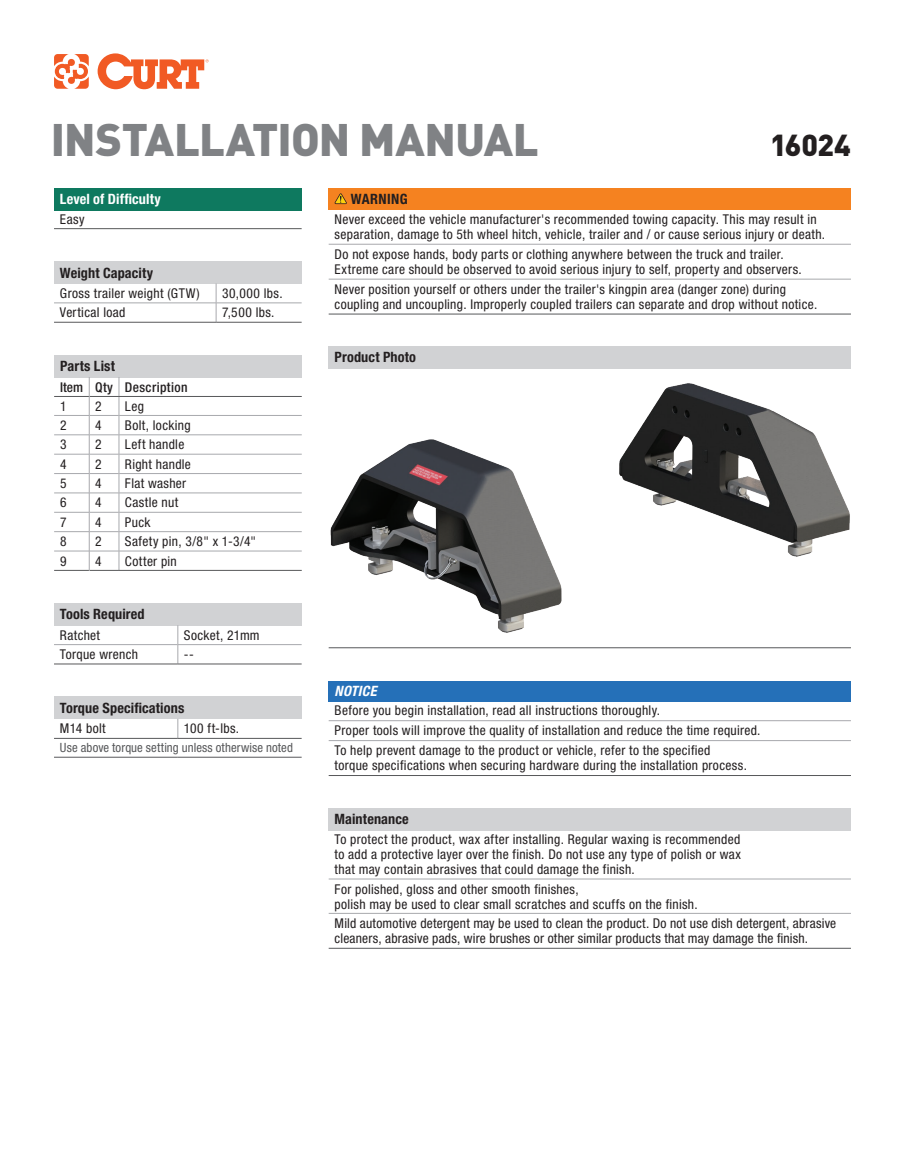
<style>
.page{position:relative;width:905px;height:1175px;background:#fff}
.page>*{position:absolute;margin:0;border:0;box-sizing:border-box;transform-origin:0 0}
.t1{font:900 45px "DINOT";letter-spacing:-.02em;color:#808285}
.t2{font:900 30px "DINOT";letter-spacing:-.015em;color:#231f20}
.t3{font:700 condensed 14.25px "Helvetica Neue LT Std";letter-spacing:.01em;color:#231f20}
.t4{font:700 condensed 14.25px "Helvetica Neue LT Std";letter-spacing:.01em;color:#fff}
.t5{font:italic 700 condensed 14.25px "Helvetica Neue LT Std";letter-spacing:.025em;color:#fff}
.t6{font:condensed 13.5px/15px "Helvetica Neue LT Std";letter-spacing:.025em;color:#231f20}
.t7{font:500 condensed 13.5px "Helvetica Neue LT Std";letter-spacing:.03em;color:#231f20}
.t8{font:condensed 12.75px "Helvetica Neue LT Std";letter-spacing:.01em;color:#57585a}
</style>
<div class="page">
<svg style="left:54px;top:53px;width:155px;height:36px"></svg>
<div style="left:54px;top:603px;width:247px;height:22px;background:#d1d2d4"></div>
<svg style="left:177px;top:625px;width:1px;height:38px"></svg>
<hr style="left:54px;top:644px;width:124px;height:1px;background:#a8a9ad">
<hr style="left:178px;top:644px;width:123px;height:1px;background:#a8a9ad">
<hr style="left:54px;top:663px;width:124px;height:1px;background:#57585a">
<hr style="left:178px;top:663px;width:123px;height:1px;background:#57585a">
<div style="left:54px;top:188px;width:248px;height:22px;background:#0e795f"></div>
<hr style="left:54px;top:228px;width:248px;height:1px;background:#57585a">
<div style="left:328px;top:346px;width:522px;height:22px;background:#d1d2d4"></div>
<hr style="left:328px;top:647px;width:522px;height:1px;background:#57585a">
<img style="left:330px;top:383px;width:520px;height:250px">
<div style="left:54px;top:355px;width:248px;height:22px;background:#d1d2d4"></div>
<hr style="left:54px;top:415px;width:35px;height:1px;background:#a8a9ad">
<hr style="left:89px;top:415px;width:30px;height:1px;background:#a8a9ad">
<hr style="left:119px;top:415px;width:183px;height:1px;background:#a8a9ad">
<hr style="left:54px;top:434px;width:35px;height:1px;background:#a8a9ad">
<hr style="left:89px;top:434px;width:30px;height:1px;background:#a8a9ad">
<hr style="left:119px;top:434px;width:183px;height:1px;background:#a8a9ad">
<hr style="left:89px;top:454px;width:30px;height:1px;background:#a8a9ad">
<hr style="left:119px;top:454px;width:183px;height:1px;background:#a8a9ad">
<hr style="left:89px;top:473px;width:30px;height:1px;background:#a8a9ad">
<hr style="left:119px;top:473px;width:183px;height:1px;background:#a8a9ad">
<hr style="left:89px;top:492px;width:30px;height:1px;background:#a8a9ad">
<hr style="left:119px;top:492px;width:183px;height:1px;background:#a8a9ad">
<hr style="left:89px;top:512px;width:30px;height:1px;background:#a8a9ad">
<hr style="left:119px;top:512px;width:183px;height:1px;background:#a8a9ad">
<hr style="left:89px;top:531px;width:30px;height:1px;background:#a8a9ad">
<hr style="left:119px;top:531px;width:183px;height:1px;background:#a8a9ad">
<hr style="left:89px;top:551px;width:30px;height:1px;background:#a8a9ad">
<svg style="left:119px;top:377px;width:1px;height:193px"></svg>
<hr style="left:54px;top:454px;width:35px;height:1px;background:#a8a9ad">
<hr style="left:54px;top:570px;width:35px;height:1px;background:#57585a">
<hr style="left:89px;top:570px;width:30px;height:1px;background:#57585a">
<hr style="left:119px;top:570px;width:183px;height:1px;background:#57585a">
<hr style="left:54px;top:396px;width:35px;height:1px;background:#57585a">
<hr style="left:89px;top:396px;width:30px;height:1px;background:#57585a">
<hr style="left:119px;top:396px;width:183px;height:1px;background:#57585a">
<hr style="left:54px;top:492px;width:35px;height:1px;background:#a8a9ad">
<hr style="left:54px;top:512px;width:35px;height:1px;background:#a8a9ad">
<hr style="left:54px;top:531px;width:35px;height:1px;background:#a8a9ad">
<hr style="left:54px;top:551px;width:35px;height:1px;background:#a8a9ad">
<hr style="left:119px;top:551px;width:183px;height:1px;background:#a8a9ad">
<hr style="left:54px;top:473px;width:35px;height:1px;background:#a8a9ad">
<svg style="left:89px;top:377px;width:1px;height:194px"></svg>
<div style="left:54px;top:261px;width:248px;height:22px;background:#d1d2d4"></div>
<svg style="left:216px;top:283px;width:1px;height:39px"></svg>
<hr style="left:54px;top:302px;width:162px;height:1px;background:#a8a9ad">
<hr style="left:216px;top:302px;width:86px;height:1px;background:#a8a9ad">
<hr style="left:54px;top:322px;width:162px;height:1px;background:#57585a">
<hr style="left:216px;top:322px;width:86px;height:1px;background:#57585a">
<div style="left:328px;top:188px;width:522px;height:21px;background:#f58220"></div>
<hr style="left:328px;top:314px;width:522px;height:1px;background:#57585a">
<hr style="left:328px;top:244px;width:522px;height:1px;background:#a8a9ad">
<hr style="left:328px;top:279px;width:522px;height:1px;background:#a8a9ad">
<svg style="left:334px;top:193px;width:13px;height:11px"></svg>
<div style="left:54px;top:696px;width:247px;height:23px;background:#d1d2d4"></div>
<svg style="left:177px;top:719px;width:1px;height:19px"></svg>
<hr style="left:54px;top:757px;width:124px;height:1px;background:#57585a">
<hr style="left:178px;top:757px;width:123px;height:1px;background:#57585a">
<hr style="left:54px;top:738px;width:124px;height:1px;background:#57585a">
<hr style="left:178px;top:738px;width:123px;height:1px;background:#57585a">
<div style="left:328px;top:808px;width:522px;height:22px;background:#d1d2d4"></div>
<hr style="left:328px;top:878px;width:522px;height:1px;background:#a8a9ad">
<hr style="left:328px;top:948px;width:522px;height:1px;background:#57585a">
<hr style="left:328px;top:913px;width:522px;height:1px;background:#a8a9ad">
<div style="left:328px;top:680px;width:522px;height:21px;background:#2570b8"></div>
<hr style="left:328px;top:775px;width:522px;height:1px;background:#57585a">
<hr style="left:328px;top:720px;width:522px;height:1px;background:#a8a9ad">
<hr style="left:328px;top:740px;width:522px;height:1px;background:#a8a9ad">
<h1 class="t1" style="left:51px;top:103px;width:489px">INSTALLATION MANUAL</h1>
<h2 class="t2" style="left:770px;top:121px;width:82px">16024</h2>
<p class="t4" style="left:60px;top:190px;width:102px">Level of Difficulty</p>
<p class="t6" style="left:60px;top:211px;width:26px">Easy</p>
<p class="t3" style="left:60px;top:264px;width:95px">Weight Capacity</p>
<p class="t6" style="left:60px;top:286px;width:141px">Gross trailer weight (GTW)</p>
<p class="t6" style="left:222px;top:286px;width:62px">30,000 lbs.</p>
<p class="t6" style="left:60px;top:305px;width:67px">Vertical load</p>
<p class="t6" style="left:222px;top:305px;width:54px">7,500 lbs.</p>
<p class="t3" style="left:60px;top:357px;width:56px">Parts List</p>
<p class="t7" style="left:60px;top:379px;width:129px">Item Qty Description</p>
<p class="t6" style="left:60px;top:398px;width:8px">1</p>
<p class="t6" style="left:95px;top:398px;width:8px">2</p>
<p class="t6" style="left:125px;top:398px;width:21px">Leg</p>
<p class="t6" style="left:60px;top:417px;width:8px">2</p>
<p class="t6" style="left:95px;top:417px;width:8px">4</p>
<p class="t6" style="left:125px;top:417px;width:67px">Bolt, locking</p>
<p class="t6" style="left:60px;top:437px;width:8px">3</p>
<p class="t6" style="left:95px;top:437px;width:8px">2</p>
<p class="t6" style="left:125px;top:437px;width:61px">Left handle</p>
<p class="t6" style="left:60px;top:456px;width:8px">4</p>
<p class="t6" style="left:95px;top:456px;width:8px">2</p>
<p class="t6" style="left:125px;top:456px;width:67px">Right handle</p>
<p class="t6" style="left:60px;top:475px;width:8px">5</p>
<p class="t6" style="left:95px;top:475px;width:8px">4</p>
<p class="t6" style="left:125px;top:475px;width:63px">Flat washer</p>
<p class="t6" style="left:60px;top:495px;width:8px">6</p>
<p class="t6" style="left:95px;top:495px;width:8px">4</p>
<p class="t6" style="left:125px;top:495px;width:55px">Castle nut</p>
<p class="t6" style="left:60px;top:514px;width:8px">7</p>
<p class="t6" style="left:95px;top:514px;width:8px">4</p>
<p class="t6" style="left:125px;top:514px;width:27px">Puck</p>
<p class="t6" style="left:60px;top:534px;width:8px">8</p>
<p class="t6" style="left:95px;top:534px;width:8px">2</p>
<p class="t6" style="left:125px;top:534px;width:133px">Safety pin, 3/8" x 1-3/4"</p>
<p class="t6" style="left:60px;top:553px;width:8px">9</p>
<p class="t6" style="left:95px;top:553px;width:8px">4</p>
<p class="t6" style="left:125px;top:553px;width:53px">Cotter pin</p>
<p class="t3" style="left:60px;top:605px;width:86px">Tools Required</p>
<p class="t6" style="left:60px;top:627px;width:42px">Ratchet</p>
<p class="t6" style="left:184px;top:627px;width:77px">Socket, 21mm</p>
<p class="t6" style="left:60px;top:646px;width:80px">Torque wrench</p>
<p class="t6" style="left:184px;top:646px;width:11px">--</p>
<p class="t3" style="left:60px;top:699px;width:126px">Torque Specifications</p>
<p class="t6" style="left:60px;top:721px;width:47px">M14 bolt</p>
<p class="t6" style="left:184px;top:721px;width:57px">100 ft-lbs.</p>
<p class="t8" style="left:60px;top:740px;width:234px">Use above torque setting unless otherwise noted</p>
<p class="t3" style="left:351px;top:190px;width:58px">WARNING</p>
<p class="t6" style="left:334px;top:211px;width:492px">Never exceed the vehicle manufacturer's recommended towing capacity. This may result in separation, damage to 5th wheel hitch, vehicle, trailer and / or cause serious injury or death.</p>
<p class="t6" style="left:334px;top:246px;width:468px">Do not expose hands, body parts or clothing anywhere between the truck and trailer.<br>Extreme care should be observed to avoid serious injury to self, property and observers.</p>
<p class="t6" style="left:334px;top:281px;width:484px">Never position yourself or others under the trailer's kingpin area (danger zone) during coupling and uncoupling. Improperly coupled trailers can separate and drop without notice.</p>
<p class="t3" style="left:334px;top:349px;width:83px">Product Photo</p>
<p class="t5" style="left:334px;top:682px;width:43px">NOTICE</p>
<p class="t6" style="left:334px;top:700px;width:427px;line-height:20px">Before you begin installation, read all instructions thoroughly.<br>Proper tools will improve the quality of installation and reduce the time required.<br>To help prevent damage to the product or vehicle, refer to the specified</p>
<p class="t6" style="left:334px;top:757px;width:414px">torque specifications when securing hardware during the installation process.</p>
<p class="t3" style="left:334px;top:810px;width:76px">Maintenance</p>
<p class="t6" style="left:334px;top:831px;width:408px;text-align:justify">To protect the product, wax after installing. Regular waxing is recommended to add a protective layer over the finish. Do not use any type of polish or wax that may contain abrasives that could damage the finish.</p>
<p class="t6" style="left:334px;top:881px;width:364px">For polished, gloss and other smooth finishes,<br>polish may be used to clear small scratches and scuffs on the finish.</p>
<p class="t6" style="left:334px;top:915px;width:503px">Mild automotive detergent may be used to clean the product. Do not use dish detergent, abrasive cleaners, abrasive pads, wire brushes or other similar products that may damage the finish.</p>
</div>
